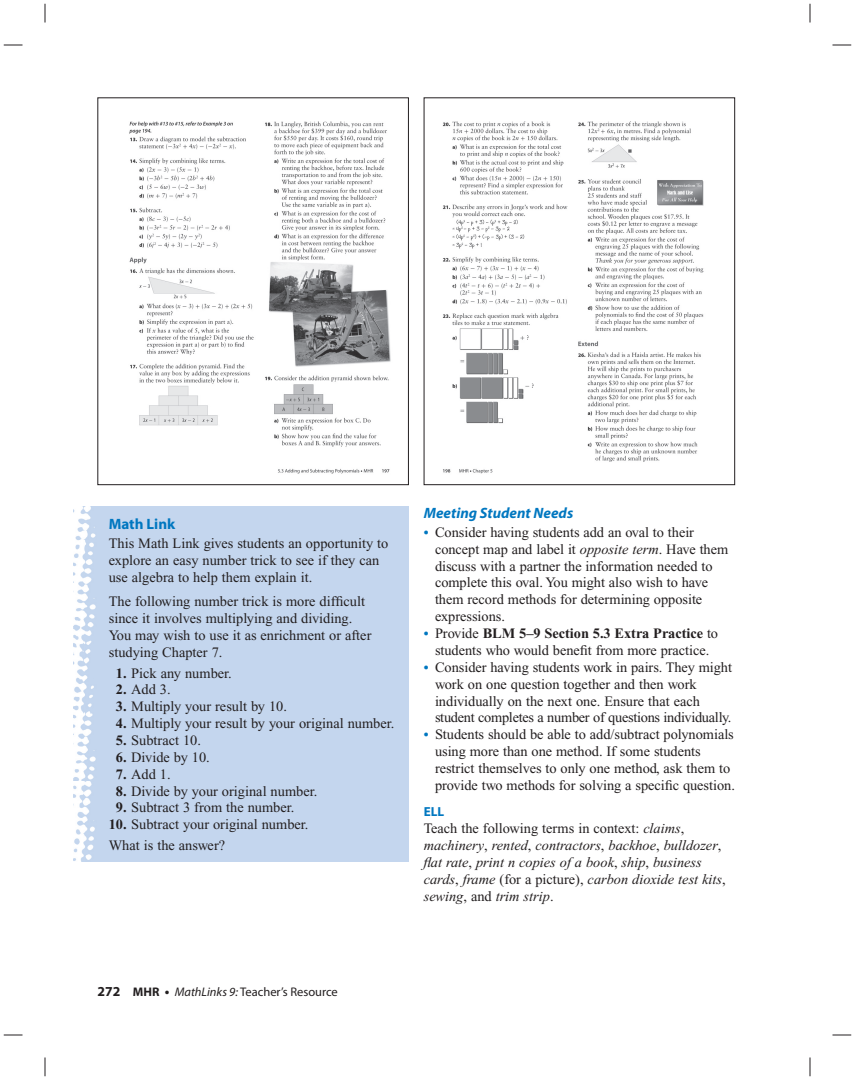
<style>
.page{position:relative;width:855px;height:1080px;background:#fff}
.page>*{position:absolute;margin:0;border:0;box-sizing:border-box;transform-origin:0 0}
.t1{font:italic 700 15px "Myriad Pro";color:#0077c0}
.t2{font:700 15px "Myriad Pro";color:#0077c0}
.t3{font:14.38px/16.9px "Times New Roman";letter-spacing:-.005em;color:#231f20}
.t4{font:italic 14.38px/16.9px "Times New Roman";color:#231f20}
.t5{font:700 13.12px "Myriad Pro";color:#0077c0}
.t6{font:12.5px "Myriad Pro";color:#231f20}
.s1{font-weight:700}
.s2{font-weight:700;font-size:13.75px;color:#0077c0}
.s3{font-style:italic}
.s4{font-style:normal}
.s5{font-weight:700;font-size:13.75px}
</style>
<div class="page">
<img style="left:129px;top:121px;width:262px;height:353px">
<div style="left:98px;top:98px;width:311px;height:387px;border:1px solid #231f20"></div>
<img style="left:442px;top:121px;width:262px;height:353px">
<div style="left:424px;top:98px;width:311px;height:387px;border:1px solid #231f20"></div>
<div style="left:74px;top:506px;width:335px;height:355px;background:#c4d6ee"></div>
<svg style="left:4px;top:44px;width:18px;height:2px"></svg>
<svg style="left:832px;top:44px;width:19px;height:2px"></svg>
<svg style="left:4px;top:1034px;width:18px;height:2px"></svg>
<svg style="left:832px;top:1034px;width:19px;height:2px"></svg>
<svg style="left:44px;top:4px;width:2px;height:18px"></svg>
<svg style="left:44px;top:1058px;width:2px;height:18px"></svg>
<svg style="left:809px;top:4px;width:2px;height:18px"></svg>
<svg style="left:809px;top:1058px;width:2px;height:18px"></svg>
<p class="t2" style="left:109px;top:518px;width:68px">Math Link</p>
<p class="t3" style="left:109px;top:536px;width:281px">This Math Link gives students an opportunity to explore an easy number trick to see if they can use algebra to help them explain it.</p>
<p class="t3" style="left:109px;top:594px;width:264px">The following number trick is more difficult since it involves multiplying and dividing.<br>You may wish to use it as enrichment or after studying Chapter 7.</p>
<p class="t3" style="left:116px;top:666px;width:117px"><span class="s1">1.</span> Pick any number.</p>
<p class="t3" style="left:116px;top:682px;width:56px"><span class="s1">2.</span> Add 3.</p>
<p class="t3" style="left:116px;top:699px;width:173px"><span class="s1">3.</span> Multiply your result by 10.</p>
<p class="t3" style="left:116px;top:716px;width:280px"><span class="s1">4.</span> Multiply your result by your original number.</p>
<p class="t3" style="left:116px;top:733px;width:87px"><span class="s1">5.</span> Subtract 10.</p>
<p class="t3" style="left:116px;top:750px;width:96px"><span class="s1">6.</span> Divide by 10.</p>
<p class="t3" style="left:116px;top:767px;width:56px"><span class="s1">7.</span> Add 1.</p>
<p class="t3" style="left:116px;top:784px;width:203px"><span class="s1">8.</span> Divide by your original number.</p>
<p class="t3" style="left:116px;top:801px;width:180px"><span class="s1">9.</span> Subtract 3 from the number.</p>
<p class="t3" style="left:109px;top:816px;width:201px;line-height:20.6px"><span class="s1">10.</span> Subtract your original number.<br>What is the answer?</p>
<p class="t1" style="left:424px;top:507px;width:151px">Meeting Student Needs</p>
<p class="t3" style="left:435px;top:525px;width:295px;text-indent:-11px"><span class="s2">•</span> Consider having students add an oval to their concept map and label it <span class="s3">opposite term</span>. Have them discuss with a partner the information needed to complete this oval. You might also wish to have them record methods for determining opposite expressions.</p>
<p class="t3" style="left:424px;top:626px;width:296px;text-align:center"><span class="s2">•</span> Provide <span class="s1">BLM 5–9 Section 5.3 Extra Practice</span> to students who would benefit from more practice.</p>
<p class="t3" style="left:435px;top:660px;width:299px;text-indent:-11px"><span class="s2">•</span> Consider having students work in pairs. They might work on one question together and then work individually on the next one. Ensure that each student completes a number of questions individually.</p>
<p class="t3" style="left:435px;top:727px;width:302px;text-indent:-11px"><span class="s2">•</span> Students should be able to add/subtract polynomials using more than one method. If some students restrict themselves to only one method, ask them to provide two methods for solving a specific question.</p>
<p class="t5" style="left:424px;top:807px;width:22px">ELL</p>
<p class="t4" style="left:424px;top:821px;width:304px"><span class="s4">Teach the following terms in context:</span> claims<span class="s4">, </span>machinery<span class="s4">,</span> rented<span class="s4">,</span> contractors<span class="s4">,</span> backhoe<span class="s4">,</span> bulldozer<span class="s4">, </span>flat rate<span class="s4">,</span> print n copies of a book<span class="s4">,</span> ship<span class="s4">,</span> business cards<span class="s4">,</span> frame <span class="s4">(for a picture),</span> carbon dioxide test kits<span class="s4">, </span>sewing<span class="s4">, and</span> trim strip<span class="s4">.</span></p>
<p class="t6" style="left:98px;top:987px;width:242px"><span class="s5">272</span> <span class="s1">MHR</span> <span class="s5">•</span> <span class="s3">MathLinks 9:</span> Teacher’s Resource</p>
</div>
